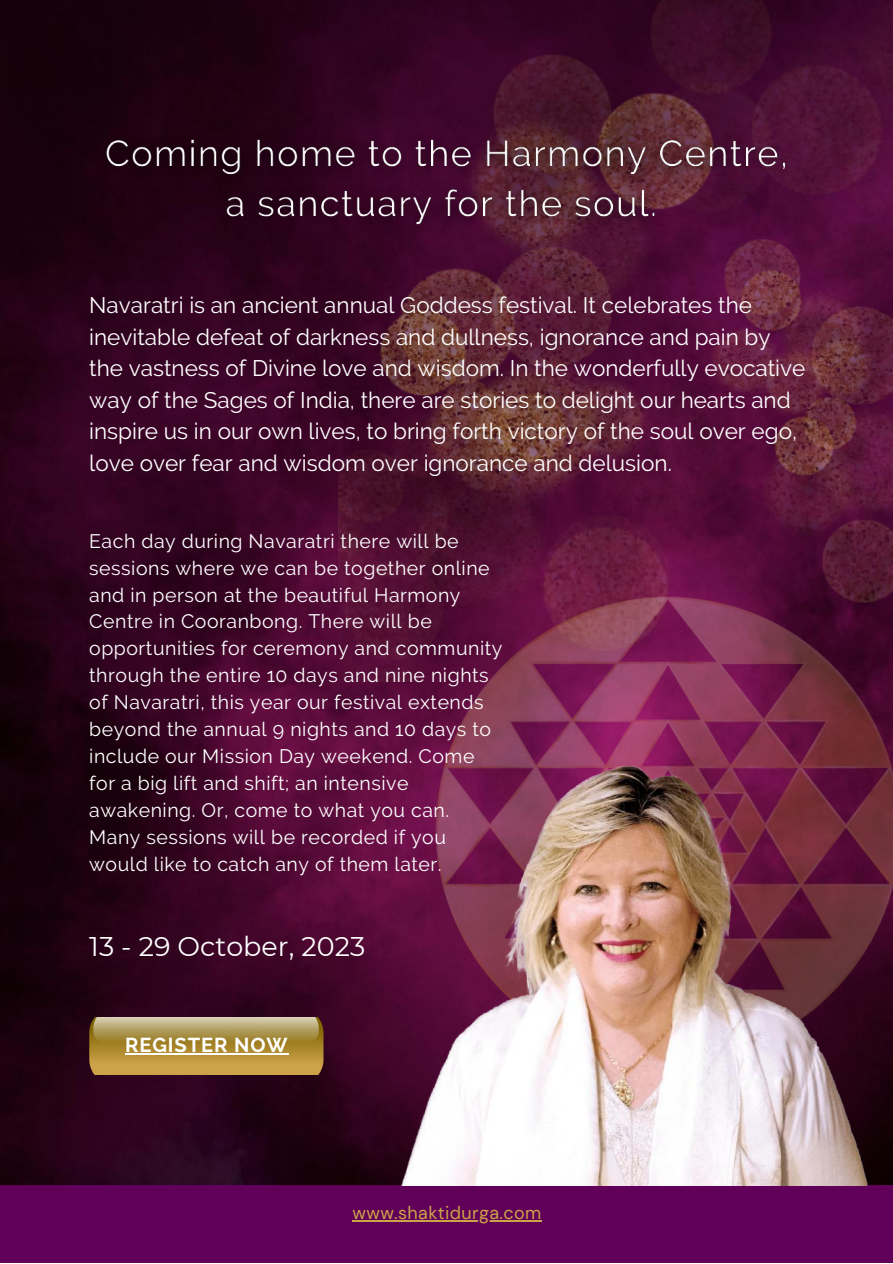
<style>
.page{position:relative;width:893px;height:1264px;background:#fff}
.page>*{position:absolute;margin:0;border:0;box-sizing:border-box;transform-origin:0 0}
.t1{font:27px "Montserrat";color:#fff}
.t2{font:22.5px/31.5px "Raleway";color:#fff}
.t3{font:700 20.1px "Raleway";letter-spacing:.045em;color:#fff}
.t4{font:19.5px/27px "Raleway";letter-spacing:.025em;color:#fff}
.t5{font:18px "DM Sans";letter-spacing:.02em;color:#cda349}
</style>
<div class="page">
<img style="left:0;top:0;width:369px;height:1185px">
<div style="left:0;top:1185px;width:892px;height:77px;background:#600058"></div>
<img style="left:338px;top:0;width:554px;height:681px">
<img style="left:369px;top:530px;width:523px;height:211px">
<img style="left:369px;top:741px;width:523px;height:444px">
<svg style="left:89px;top:1017px;width:234px;height:57px;background:#b89a4e"></svg>
<hr style="left:125px;top:1053px;width:163px;height:1px;background:#fff">
<hr style="left:352px;top:1220px;width:189px;height:1px;background:#cda349">
<img style="left:91px;top:124px;width:711px;height:119px">
<p class="t2" style="left:89px;top:289px;width:717px">Navaratri is an ancient annual Goddess festival. It celebrates the inevitable defeat of darkness and dullness, ignorance and pain by the vastness of Divine love and wisdom. In the wonderfully evocative way of the Sages of India, there are stories to delight our hearts and inspire us in our own lives, to bring forth victory of the soul over ego, love over fear and wisdom over ignorance and delusion.</p>
<p class="t4" style="left:89px;top:527px;width:414px">Each day during Navaratri there will be sessions where we can be together online and in person at the beautiful Harmony Centre in Cooranbong. There will be opportunities for ceremony and community through the entire 10 days and nine nights of Navaratri, this year our festival extends beyond the annual 9 nights and 10 days to include our Mission Day weekend. Come for a big lift and shift; an intensive awakening. Or, come to what you can.<br>Many sessions will be recorded if you would like to catch any of them later.</p>
<h1 class="t1" style="left:89px;top:929px;width:277px">13 - 29 October, 2023</h1>
<p class="t3" style="left:125px;top:1033px;width:164px">REGISTER NOW</p>
<p class="t5" style="left:352px;top:1201px;width:190px">www.shaktidurga.com</p>
</div>
